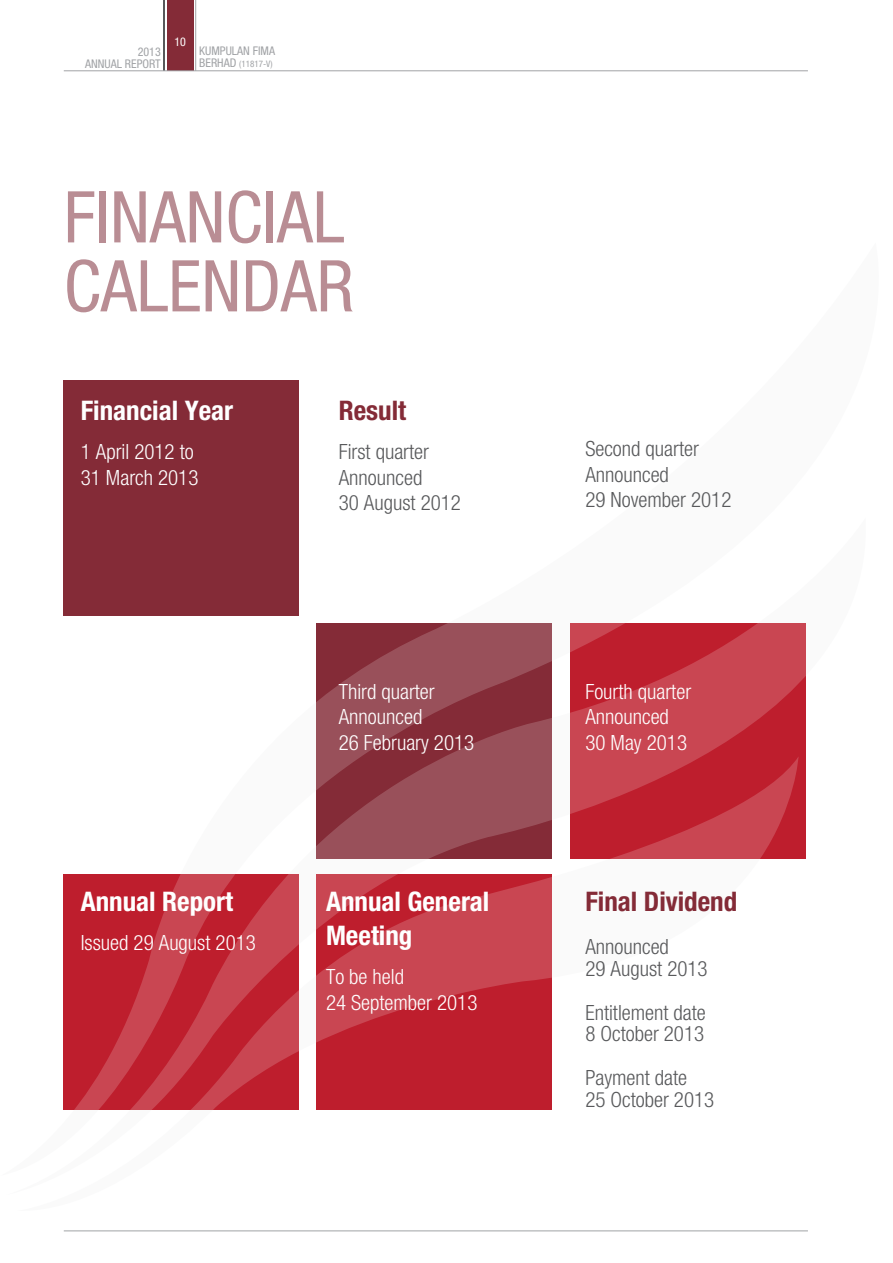
<style>
.page{position:relative;width:893px;height:1263px;background:#fff}
.page>*{position:absolute;margin:0;border:0;box-sizing:border-box;transform-origin:0 0}
.t1{font:condensed 71.4px/69px "Helvetica Neue LT Std";color:#b98d94}
.t2{font:700 condensed 27px/34.5px "Helvetica Neue LT Std";color:#fff}
.t3{font:700 condensed 27px "Helvetica Neue LT Std";color:#842b37}
.t4{font:300 condensed 21px/25.5px "Helvetica Neue LT Std";color:#58595b}
.t5{font:300 condensed 21px/25.5px "Helvetica Neue LT Std";color:#fff}
.t6{font:condensed 12px/12px "Helvetica Neue LT Std";color:#a1a3a6;text-align:right}
.t7{font:condensed 12px "Helvetica Neue LT Std";color:#fff}
.t8{font:condensed 9px "Helvetica Neue LT Std";color:#a1a3a6}
.s1{font-size:12px}
</style>
<div class="page">
<div style="left:167px;top:0;width:27px;height:71px;background:#842b37"></div>
<hr style="left:164px;top:0;width:1px;height:71px;background:#58595b">
<hr style="left:195px;top:0;width:1px;height:71px;background:#a1a3a6">
<hr style="left:64px;top:71px;width:744px;height:1px;background:#a1a3a6">
<div style="left:63px;top:380px;width:236px;height:235px;background:#842b37"></div>
<svg style="left:316px;top:623px;width:236px;height:236px;background:#91434d"></svg>
<svg style="left:316px;top:874px;width:236px;height:235px;background:#c22e3c"></svg>
<svg style="left:63px;top:874px;width:236px;height:235px;background:#c22c3a"></svg>
<svg style="left:570px;top:623px;width:236px;height:236px;background:#c33340"></svg>
<hr style="left:64px;top:1230px;width:744px;height:1px;background:#a1a3a6">
<p class="t6" style="left:85px;top:45px;width:77px">2013<br>ANNUAL REPORT</p>
<p class="t7" style="left:175px;top:34px;width:13px">10</p>
<p class="t6" style="left:199px;top:45px;width:77px">KUMPULAN FIMA</p>
<p class="t8" style="left:199px;top:59px;width:75px"><span class="s1">BERHAD</span> (11817-V)</p>
<h1 class="t1" style="left:64px;top:182px;width:291px">FINANCIAL<br>CALENDAR</h1>
<p class="t2" style="left:81px;top:393px;width:154px">Financial Year</p>
<p class="t5" style="left:81px;top:439px;width:119px">1 April 2012 to<br>31 March 2013</p>
<p class="t2" style="left:81px;top:884px;width:154px">Annual Report</p>
<p class="t5" style="left:81px;top:929px;width:177px">Issued 29 August 2013</p>
<p class="t3" style="left:339px;top:394px;width:69px">Result</p>
<p class="t4" style="left:339px;top:439px;width:124px">First quarter<br>Announced<br>30 August 2012</p>
<p class="t4" style="left:585px;top:436px;width:148px">Second quarter<br>Announced<br>29 November 2012</p>
<p class="t5" style="left:339px;top:679px;width:137px">Third quarter<br>Announced<br>26 February 2013</p>
<p class="t2" style="left:326px;top:884px;width:165px">Annual General<br>Meeting</p>
<p class="t5" style="left:326px;top:964px;width:153px">To be held<br>24 September 2013</p>
<p class="t5" style="left:585px;top:679px;width:107px">Fourth quarter<br>Announced<br>30 May 2013</p>
<p class="t3" style="left:585px;top:885px;width:153px">Final Dividend</p>
<p class="t4" style="left:585px;top:936px;width:124px;line-height:21.8px">Announced<br>29 August 2013</p>
<p class="t4" style="left:585px;top:1001px;width:122px;line-height:21.8px">Entitlement date<br>8 October 2013</p>
<p class="t4" style="left:585px;top:1066px;width:130px;line-height:21.8px">Payment date<br>25 October 2013</p>
</div>
